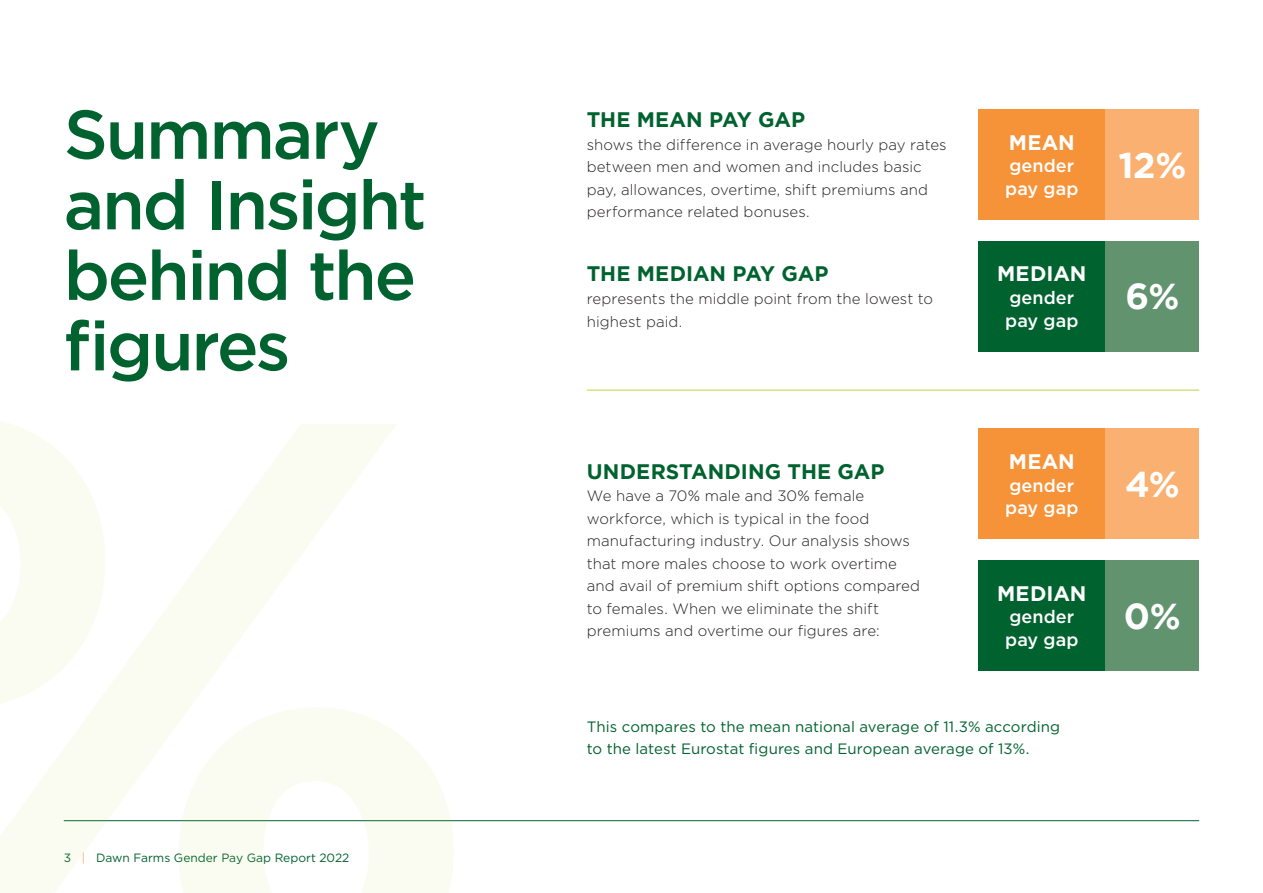
<style>
.page{position:relative;width:1263px;height:893px;background:#fff}
.page>*{position:absolute;margin:0;border:0;box-sizing:border-box;transform-origin:0 0}
.t1{font:500 69px/70.5px "Gotham";letter-spacing:-.035em;color:#00622f}
.t2{font:700 36px "Gotham";color:#fff}
.t3{font:700 21px "Gotham";color:#00622f}
.t4{font:700 21px "Gotham";letter-spacing:.005em;color:#fff}
.t5{font:500 18px/22.5px "Gotham";color:#fff}
.t6{font:300 15px/22.5px "Gotham";letter-spacing:.005em;color:#231f20}
.t7{font:15px/22.5px "Gotham";letter-spacing:.005em;color:#00622f}
.t8{font:12px "Gotham";color:#00622f}
.s1{font-weight:300;color:#f69238}
</style>
<div class="page">
<hr style="left:64px;top:820px;width:1135px;height:1px;background:#00622f">
<div style="left:978px;top:560px;width:128px;height:111px;background:#00622f"></div>
<div style="left:1106px;top:560px;width:93px;height:111px;background:#60936e"></div>
<div style="left:978px;top:429px;width:128px;height:110px;background:#f69238"></div>
<div style="left:1106px;top:429px;width:93px;height:110px;background:#fab070"></div>
<div style="left:978px;top:241px;width:128px;height:111px;background:#00622f"></div>
<div style="left:1106px;top:241px;width:93px;height:111px;background:#60936e"></div>
<div style="left:978px;top:109px;width:128px;height:111px;background:#f69238"></div>
<div style="left:1106px;top:109px;width:93px;height:111px;background:#fab070"></div>
<hr style="left:587px;top:390px;width:612px;height:1px;background:#bdd63e">
<h1 class="t1" style="left:64px;top:97px;width:317px">Summary</h1>
<h1 class="t1" style="left:64px;top:168px;width:364px">and Insight behind the figures</h1>
<p class="t8" style="left:64px;top:850px;width:287px">3 <span class="s1">|</span> Dawn Farms Gender Pay Gap Report 2022</p>
<h3 class="t3" style="left:587px;top:108px;width:220px">THE MEAN PAY GAP</h3>
<p class="t6" style="left:587px;top:133px;width:361px">shows the difference in average hourly pay rates between men and women and includes basic pay, allowances, overtime, shift premiums and performance related bonuses.</p>
<h3 class="t3" style="left:587px;top:262px;width:243px">THE MEDIAN PAY GAP</h3>
<p class="t6" style="left:587px;top:287px;width:348px">represents the middle point from the lowest to highest paid.</p>
<h3 class="t3" style="left:587px;top:459px;width:299px">UNDERSTANDING THE GAP</h3>
<p class="t6" style="left:587px;top:484px;width:335px">We have a 70% male and 30% female workforce, which is typical in the food manufacturing industry. Our analysis shows that more males choose to work overtime and avail of premium shift options compared to females. When we eliminate the shift premiums and overtime our figures are:</p>
<h3 class="t4" style="left:1009px;top:130px;width:67px">MEAN</h3>
<p class="t5" style="left:1005px;top:154px;width:75px">gender pay gap</p>
<h2 class="t2" style="left:1118px;top:144px;width:70px">12%</h2>
<h3 class="t4" style="left:997px;top:262px;width:91px">MEDIAN</h3>
<p class="t5" style="left:1005px;top:286px;width:75px">gender pay gap</p>
<h2 class="t2" style="left:1125px;top:276px;width:55px">6%</h2>
<h3 class="t4" style="left:1009px;top:449px;width:67px">MEAN</h3>
<p class="t5" style="left:1005px;top:473px;width:75px">gender pay gap</p>
<h2 class="t2" style="left:1125px;top:463px;width:56px">4%</h2>
<h3 class="t4" style="left:997px;top:581px;width:91px">MEDIAN</h3>
<p class="t5" style="left:1005px;top:605px;width:75px">gender pay gap</p>
<h2 class="t2" style="left:1124px;top:595px;width:58px">0%</h2>
<p class="t7" style="left:587px;top:715px;width:475px">This compares to the mean national average of 11.3% according to the latest Eurostat figures and European average of 13%.</p>
</div>
